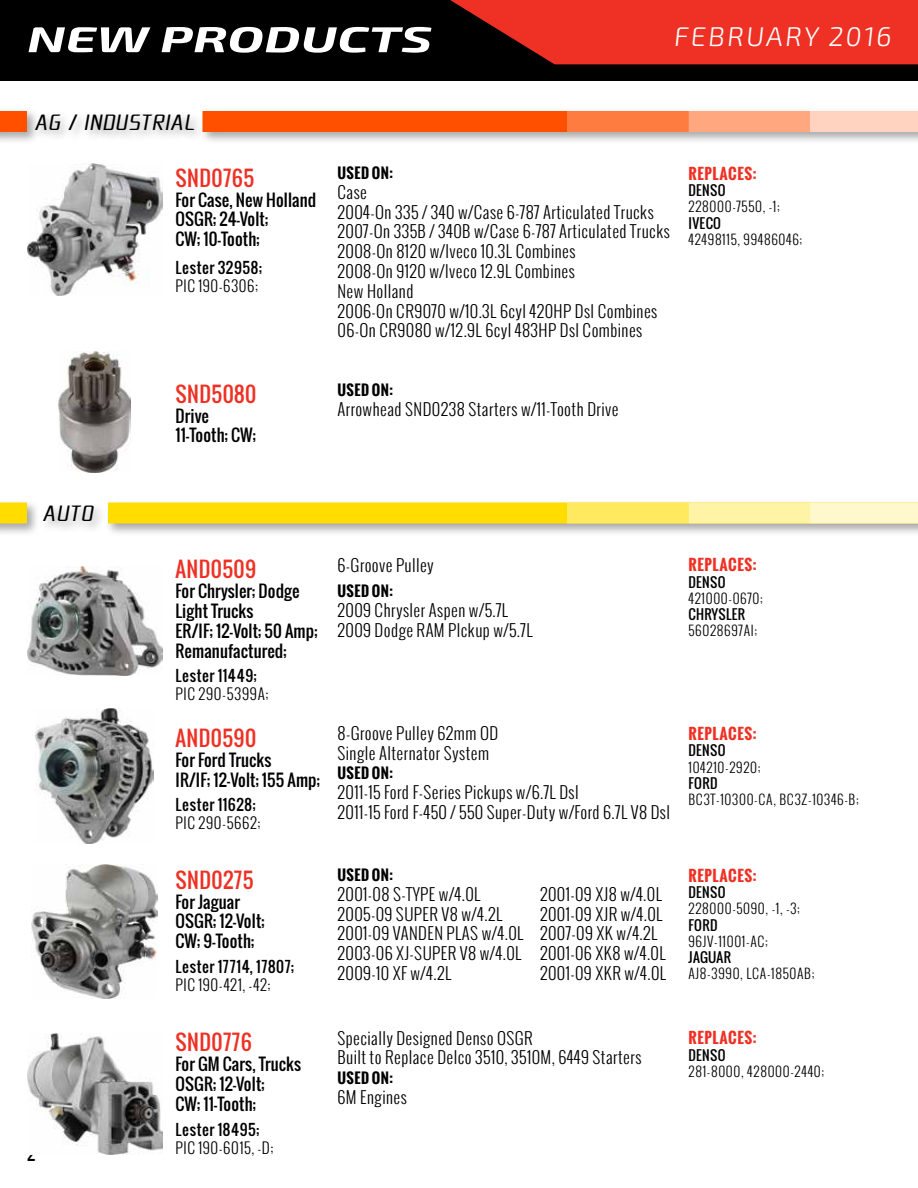
<style>
.page{position:relative;width:918px;height:1188px;background:#fff}
.page>*{position:absolute;margin:0;border:0;box-sizing:border-box;transform-origin:0 0}
.t1{font:italic 700 36px "Exo 2.0";color:#fff;scale:1.5 1}
.t2{font:300 27px "Exo 2.0";color:#fff}
.t3{font:21px "Oswald";letter-spacing:.02em;color:#ee3124}
.t4{font:21px "Acute";letter-spacing:.025em;color:#000}
.t5{font:300 16.5px/19.8px "Oswald";letter-spacing:.025em;color:#000}
.t6{font:16.5px/19.8px "Oswald";letter-spacing:.01em;color:#000}
.t7{font:300 15px "Oswald";letter-spacing:.04em;color:#000}
.t8{font:15px "Oswald";letter-spacing:.045em;color:#000}
.t9{font:700 15px "Oswald";letter-spacing:.04em;color:#ee3124}
.t10{font:700 14.25px "Oswald";letter-spacing:.03em;color:#000}
.t11{font:300 13.5px "Oswald";letter-spacing:.05em;color:#000}
.t12{font:13.5px "Oswald";letter-spacing:.025em;color:#000}
</style>
<div class="page">
<div style="left:0;top:0;width:918px;height:81px;background:#000"></div>
<svg style="left:450px;top:0;width:468px;height:64px;background:#d32b1f"></svg>
<div style="left:0;top:108px;width:40px;height:37px;background:#000;opacity:.35"></div>
<div style="left:0;top:111px;width:27px;height:21px;background:#ff5000"></div>
<div style="left:199px;top:108px;width:719px;height:37px;background:#000;opacity:.35"></div>
<div style="left:203px;top:111px;width:715px;height:21px;background:#ff5000"></div>
<div style="left:567px;top:111px;width:122px;height:21px;background:#ff7c40"></div>
<div style="left:689px;top:111px;width:121px;height:21px;background:#ffa880"></div>
<div style="left:810px;top:111px;width:108px;height:21px;background:#ffd3bf"></div>
<div style="left:32px;top:110px;width:174px;height:32px;background:#000;opacity:.35"></div>
<div style="left:0;top:499px;width:40px;height:37px;background:#000;opacity:.35"></div>
<div style="left:0;top:502px;width:27px;height:22px;background:#fd0"></div>
<div style="left:105px;top:499px;width:813px;height:37px;background:#000;opacity:.35"></div>
<div style="left:108px;top:502px;width:810px;height:22px;background:#fd0"></div>
<div style="left:567px;top:502px;width:122px;height:22px;background:#ffe95f"></div>
<div style="left:689px;top:502px;width:121px;height:22px;background:#fff3a6"></div>
<div style="left:810px;top:502px;width:108px;height:22px;background:#fff8cc"></div>
<div style="left:40px;top:502px;width:66px;height:32px;background:#000;opacity:.35"></div>
<img style="left:27px;top:1034px;width:135px;height:120px">
<img style="left:31px;top:864px;width:127px;height:135px">
<img style="left:36px;top:709px;width:117px;height:135px">
<img style="left:27px;top:567px;width:135px;height:108px">
<img style="left:58px;top:351px;width:73px;height:121px">
<img style="left:27px;top:164px;width:135px;height:131px">
<h1 class="t1" style="left:27px;top:18px;width:272px">NEW PRODUCTS</h1>
<h2 class="t2" style="left:673px;top:21px;width:222px">FEBRUARY 2016</h2>
<p class="t4" style="left:34px;top:109px;width:163px">AG / INDUSTRIAL</p>
<p class="t3" style="left:176px;top:162px;width:80px">SND0765</p>
<p class="t6" style="left:176px;top:190px;width:142px">For Case, New Holland<br>OSGR; 24-Volt;<br>CW; 10-Tooth;</p>
<p class="t8" style="left:176px;top:256px;width:88px">Lester 32958;</p>
<p class="t7" style="left:176px;top:276px;width:84px">PIC 190-6306;</p>
<p class="t3" style="left:176px;top:378px;width:82px">SND5080</p>
<p class="t6" style="left:176px;top:406px;width:82px">Drive<br>11-Tooth; CW;</p>
<p class="t10" style="left:338px;top:162px;width:57px">USED ON:</p>
<p class="t5" style="left:338px;top:182px;width:334px">Case<br>2004-On 335 / 340 w/Case 6-787 Articulated Trucks 2007-On 335B / 340B w/Case 6-787 Articulated Trucks 2008-On 8120 w/Iveco 10.3L Combines<br>2008-On 9120 w/Iveco 12.9L Combines<br>New Holland<br>2006-On CR9070 w/10.3L 6cyl 420HP Dsl Combines 06-On CR9080 w/12.9L 6cyl 483HP Dsl Combines</p>
<p class="t10" style="left:337px;top:379px;width:57px">USED ON:</p>
<p class="t5" style="left:337px;top:399px;width:283px">Arrowhead SND0238 Starters w/11-Tooth Drive</p>
<p class="t9" style="left:688px;top:162px;width:70px">REPLACES:</p>
<p class="t12" style="left:688px;top:180px;width:39px">DENSO</p>
<p class="t11" style="left:688px;top:197px;width:93px">228000-7550, -1;</p>
<p class="t12" style="left:688px;top:213px;width:34px">IVECO</p>
<p class="t11" style="left:688px;top:230px;width:115px">42498115, 99486046;</p>
<p class="t4" style="left:42px;top:500px;width:52px">AUTO</p>
<p class="t6" style="left:27px;top:1144px;width:10px">2</p>
<p class="t3" style="left:176px;top:553px;width:82px">AND0509</p>
<p class="t6" style="left:176px;top:581px;width:143px">For Chrysler; Dodge<br>Light Trucks<br>ER/IF; 12-Volt; 50 Amp;<br>Remanufactured;</p>
<p class="t8" style="left:176px;top:665px;width:83px">Lester 11449;</p>
<p class="t7" style="left:176px;top:684px;width:95px">PIC 290-5399A;</p>
<p class="t3" style="left:176px;top:722px;width:82px">AND0590</p>
<p class="t6" style="left:176px;top:750px;width:146px">For Ford Trucks<br>IR/IF; 12-Volt; 155 Amp;</p>
<p class="t8" style="left:176px;top:794px;width:82px">Lester 11628;</p>
<p class="t7" style="left:176px;top:813px;width:87px">PIC 290-5662;</p>
<p class="t3" style="left:176px;top:864px;width:80px">SND0275</p>
<p class="t6" style="left:176px;top:892px;width:91px">For Jaguar<br>OSGR; 12-Volt;<br>CW; 9-Tooth;</p>
<p class="t8" style="left:176px;top:955px;width:120px">Lester 17714, 17807;</p>
<p class="t7" style="left:176px;top:975px;width:97px">PIC 190-421, -42;</p>
<p class="t3" style="left:176px;top:1027px;width:78px">SND0776</p>
<p class="t6" style="left:176px;top:1054px;width:127px">For GM Cars, Trucks<br>OSGR; 12-Volt;<br>CW; 11-Tooth;</p>
<p class="t8" style="left:176px;top:1118px;width:85px">Lester 18495;</p>
<p class="t7" style="left:176px;top:1137px;width:99px">PIC 190-6015, -D;</p>
<p class="t5" style="left:337px;top:555px;width:98px">6-Groove Pulley</p>
<p class="t10" style="left:338px;top:580px;width:57px">USED ON:</p>
<p class="t5" style="left:338px;top:600px;width:197px">2009 Chrysler Aspen w/5.7L<br>2009 Dodge RAM PIckup w/5.7L</p>
<p class="t5" style="left:337px;top:723px;width:162px">8-Groove Pulley 62mm OD<br>Single Alternator System</p>
<p class="t10" style="left:337px;top:762px;width:57px">USED ON:</p>
<p class="t5" style="left:337px;top:782px;width:334px">2011-15 Ford F-Series Pickups w/6.7L Dsl<br>2011-15 Ford F-450 / 550 Super-Duty w/Ford 6.7L V8 Dsl</p>
<p class="t10" style="left:338px;top:864px;width:57px">USED ON:</p>
<p class="t5" style="left:338px;top:884px;width:188px">2001-08 S-TYPE w/4.0L<br>2005-09 SUPER V8 w/4.2L<br>2001-09 VANDEN PLAS w/4.0L<br>2003-06 XJ-SUPER V8 w/4.0L<br>2009-10 XF w/4.2L</p>
<p class="t5" style="left:540px;top:884px;width:128px">2001-09 XJ8 w/4.0L<br>2001-09 XJR w/4.0L<br>2007-09 XK w/4.2L<br>2001-06 XK8 w/4.0L<br>2001-09 XKR w/4.0L</p>
<p class="t5" style="left:338px;top:1028px;width:306px">Specially Designed Denso OSGR<br>Built to Replace Delco 3510, 3510M, 6449 Starters</p>
<p class="t10" style="left:338px;top:1067px;width:57px">USED ON:</p>
<p class="t5" style="left:338px;top:1087px;width:71px">6M Engines</p>
<p class="t9" style="left:688px;top:554px;width:70px">REPLACES:</p>
<p class="t12" style="left:688px;top:572px;width:39px">DENSO</p>
<p class="t11" style="left:688px;top:589px;width:76px">421000-0670;</p>
<p class="t12" style="left:688px;top:604px;width:58px">CHRYSLER</p>
<p class="t11" style="left:688px;top:621px;width:70px">56028697AI;</p>
<p class="t9" style="left:688px;top:723px;width:70px">REPLACES:</p>
<p class="t12" style="left:688px;top:740px;width:39px">DENSO</p>
<p class="t11" style="left:688px;top:758px;width:74px">104210-2920;</p>
<p class="t12" style="left:688px;top:773px;width:30px">FORD</p>
<p class="t11" style="left:688px;top:790px;width:172px">BC3T-10300-CA, BC3Z-10346-B;</p>
<p class="t9" style="left:688px;top:864px;width:70px">REPLACES:</p>
<p class="t12" style="left:688px;top:882px;width:39px">DENSO</p>
<p class="t11" style="left:688px;top:899px;width:113px">228000-5090, -1, -3;</p>
<p class="t12" style="left:688px;top:915px;width:30px">FORD</p>
<p class="t11" style="left:688px;top:932px;width:81px">96JV-11001-AC;</p>
<p class="t12" style="left:688px;top:947px;width:44px">JAGUAR</p>
<p class="t11" style="left:688px;top:964px;width:127px">AJ8-3990, LCA-1850AB;</p>
<p class="t9" style="left:688px;top:1027px;width:70px">REPLACES:</p>
<p class="t12" style="left:688px;top:1045px;width:39px">DENSO</p>
<p class="t11" style="left:688px;top:1062px;width:137px">281-8000, 428000-2440;</p>
</div>
